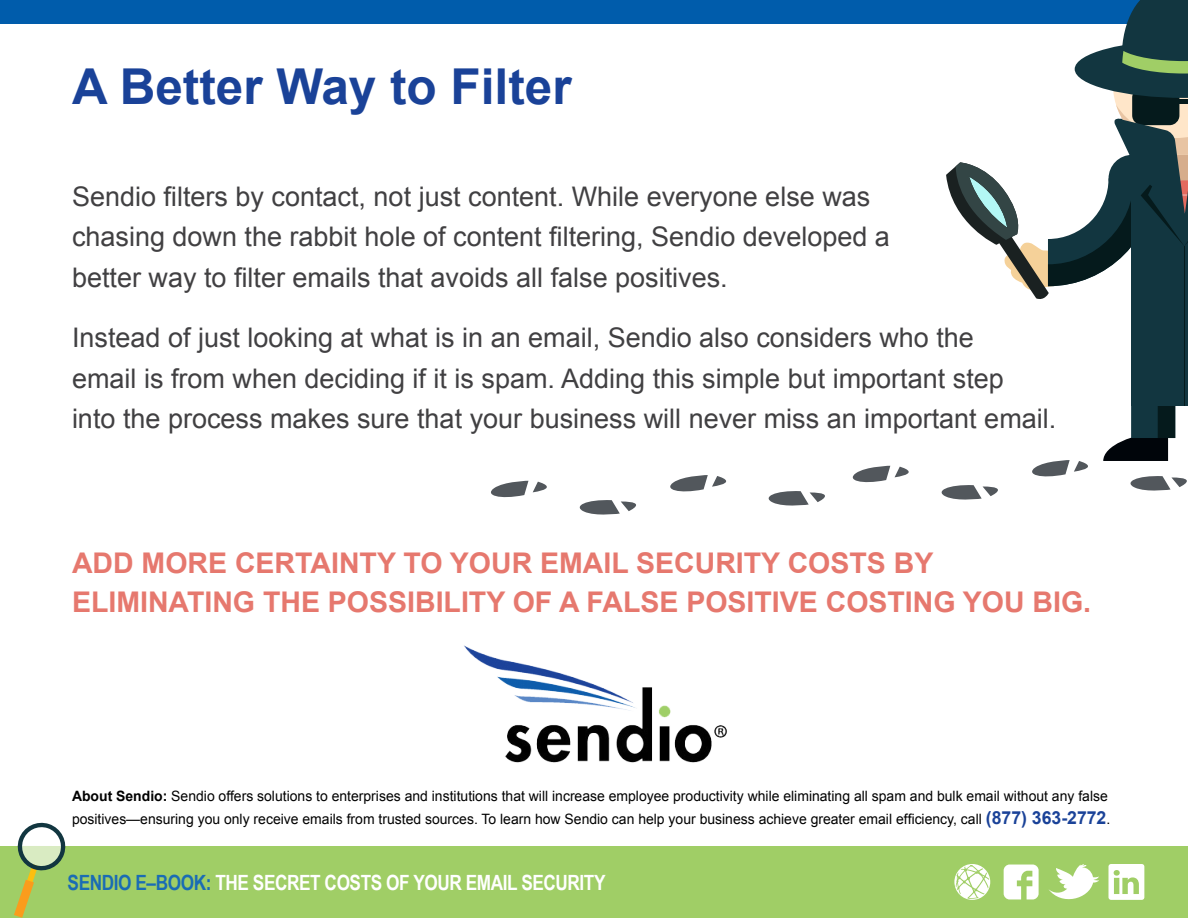
<style>
.page{position:relative;width:1188px;height:918px;background:#fff}
.page>*{position:absolute;margin:0;border:0;box-sizing:border-box;transform-origin:0 0}
.t1{font:700 49.5px "Arial";color:#1a4298}
.t2{font:700 28.5px/39px "Arial";color:#e6786e}
.t3{font:27px/40.5px "Arial";color:#414042}
.t4{font:700 21px "Arial Narrow";letter-spacing:-.02em;color:#fff}
.t5{font:14.25px/22.5px "Arial";color:#000}
.s1{font-weight:700}
.s2{font-weight:700;font-size:18px;color:#1a4298}
.s3{color:#1a6cb4}
</style>
<div class="page">
<div style="left:0;top:846px;width:1188px;height:72px;background:#a0ce66"></div>
<div style="left:0;top:0;width:1188px;height:24px;background:#005cab"></div>
<svg style="left:954px;top:864px;width:36px;height:36px"></svg>
<svg style="left:1049px;top:864px;width:50px;height:36px"></svg>
<svg style="left:1108px;top:864px;width:36px;height:36px"></svg>
<svg style="left:1004px;top:865px;width:35px;height:34px"></svg>
<svg style="left:14px;top:822px;width:52px;height:96px"></svg>
<img style="left:464px;top:645px;width:263px;height:118px">
<svg style="left:852px;top:466px;width:57px;height:17px"></svg>
<svg style="left:768px;top:491px;width:57px;height:15px"></svg>
<svg style="left:670px;top:475px;width:57px;height:17px"></svg>
<svg style="left:491px;top:481px;width:56px;height:17px"></svg>
<svg style="left:579px;top:500px;width:57px;height:15px"></svg>
<svg style="left:941px;top:0;width:247px;height:500px"></svg>
<h1 class="t1" style="left:72px;top:53px;width:501px">A Better Way to Filter</h1>
<p class="t3" style="left:72px;top:176px;width:819px">Sendio filters by contact, not just content. While everyone else was chasing down the rabbit hole of content filtering, Sendio developed a better way to filter emails that avoids all false positives.</p>
<p class="t3" style="left:72px;top:318px;width:986px">Instead of just looking at what is in an email, Sendio also considers who the<br>email is from when deciding if it is spam. Adding this simple but important step<br>into the process makes sure that your business will never miss an important email.</p>
<p class="t2" style="left:72px;top:544px;width:1021px">ADD MORE CERTAINTY TO YOUR EMAIL SECURITY COSTS BY<br>ELIMINATING THE POSSIBILITY OF A FALSE POSITIVE COSTING YOU BIG.</p>
<p class="t5" style="left:72px;top:785px;width:1040px"><span class="s1">About Sendio:</span> Sendio offers solutions to enterprises and institutions that will increase employee productivity while eliminating all spam and bulk email without any false positives—ensuring you only receive emails from trusted sources. To learn how Sendio can help your business achieve greater email efficiency, call <span class="s2">(877) 363-2772</span>.</p>
<p class="t4" style="left:68px;top:866px;width:539px"><span class="s3">SENDIO E–BOOK:</span> THE SECRET COSTS OF YOUR EMAIL SECURITY</p>
</div>
